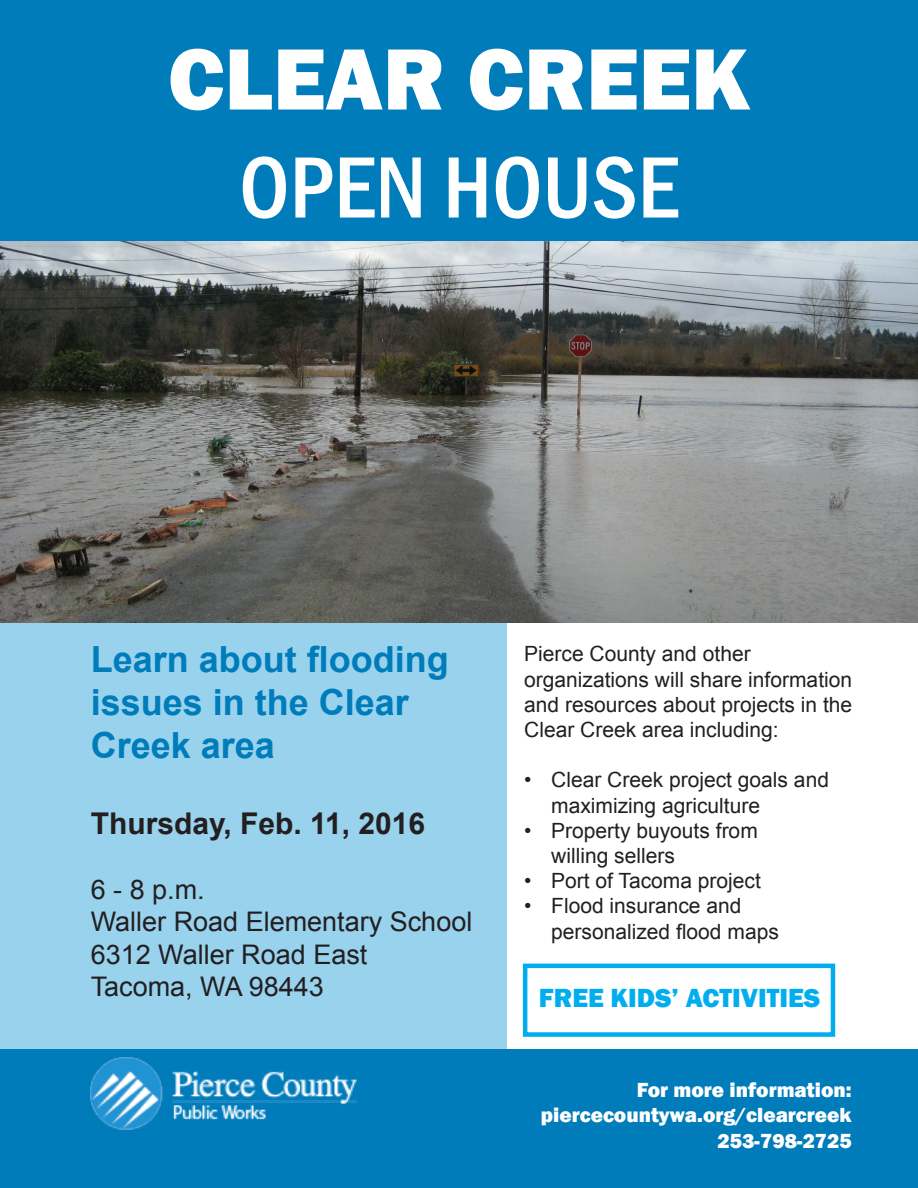
<style>
.page{position:relative;width:918px;height:1188px;background:#fff}
.page>*{position:absolute;margin:0;border:0;box-sizing:border-box;transform-origin:0 0}
.t1{font:800 90px "Franklin Gothic";color:#fff}
.t2{font:500 condensed 90px "Franklin Gothic";color:#fff}
.t3{font:700 36px/43.2px "Arial";color:#007cbb}
.t4{font:700 30px "Arial";color:#231f20}
.t5{font:27px/32.4px "Arial";color:#231f20}
.t6{font:800 27px "Franklin Gothic";color:#00aeef}
.t7{font:21px/25.2px "Arial";color:#231f20}
.t8{font:800 21px/25.2px "Franklin Gothic";color:#fff;text-align:right}
</style>
<div class="page">
<div style="left:0;top:0;width:918px;height:241px;background:#007cbb"></div>
<div style="left:0;top:579px;width:507px;height:478px;background:#98d2ed"></div>
<div style="left:0;top:1049px;width:918px;height:139px;background:#007cbb"></div>
<img style="left:90px;top:1057px;width:267px;height:73px">
<div style="left:523px;top:964px;width:312px;height:73px;border:4px solid #00aeef"></div>
<img style="left:0;top:241px;width:918px;height:382px">
<h1 class="t1" style="left:168px;top:21px;width:584px">CLEAR CREEK</h1>
<h1 class="t2" style="left:239px;top:129px;width:442px">OPEN HOUSE</h1>
<h2 class="t3" style="left:91px;top:639px;width:360px">Learn about flooding issues in the Clear<br>Creek area</h2>
<h3 class="t4" style="left:91px;top:803px;width:336px">Thursday, Feb. 11, 2016</h3>
<p class="t5" style="left:91px;top:873px;width:383px">6 - 8 p.m.<br>Waller Road Elementary School<br>6312 Waller Road East<br>Tacoma, WA 98443</p>
<p class="t7" style="left:524px;top:642px;width:329px">Pierce County and other organizations will share information and resources about projects in the<br>Clear Creek area including:</p>
<p class="t7" style="left:551px;top:768px;width:279px;text-indent:-27px">• Clear Creek project goals and maximizing agriculture</p>
<p class="t7" style="left:551px;top:818px;width:208px;text-indent:-27px">• Property buyouts from willing sellers</p>
<p class="t7" style="left:524px;top:868px;width:238px">• Port of Tacoma project</p>
<p class="t7" style="left:551px;top:894px;width:229px;text-indent:-27px">• Flood insurance and personalized flood maps</p>
<p class="t6" style="left:539px;top:981px;width:283px">FREE KIDS’ ACTIVITIES</p>
<p class="t8" style="left:541px;top:1078px;width:312px">For more information: piercecountywa.org/clearcreek<br>253-798-2725</p>
</div>
